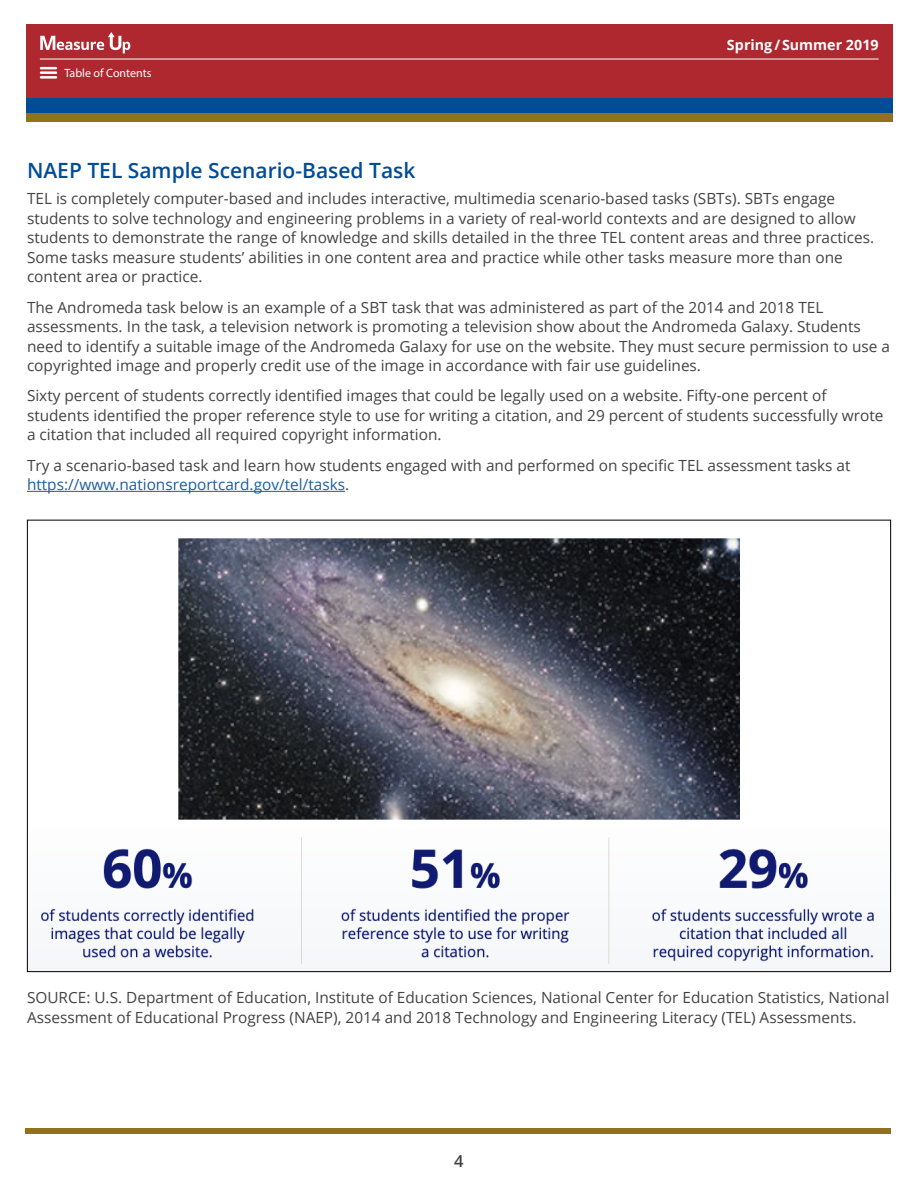
<style>
.page{position:relative;width:918px;height:1188px;background:#fff}
.page>*{position:absolute;margin:0;border:0;box-sizing:border-box;transform-origin:0 0}
.t1{font:600 21px "Open Sans";color:#004c97}
.t2{font:600 16.5px "Open Sans";color:#434244}
.t3{font:15.3px/19.5px "Open Sans";color:#434244}
.t4{font:700 14.25px "Open Sans";letter-spacing:.005em;color:#fff}
.t5{font:12px "Myriad Pro";color:#fff}
.s1{color:#1a5ea1}
</style>
<div class="page">
<div style="left:26px;top:24px;width:866px;height:75px;background:#af272f"></div>
<div style="left:26px;top:99px;width:866px;height:15px;background:#004c97"></div>
<div style="left:26px;top:114px;width:866px;height:8px;background:#90711c"></div>
<hr style="left:40px;top:59px;width:839px;height:1px;background:#fff">
<svg style="left:40px;top:32px;width:90px;height:21px"></svg>
<div style="left:26px;top:1128px;width:865px;height:6px;background:#90711c"></div>
<svg style="left:40px;top:67px;width:17px;height:2px"></svg>
<hr style="left:40px;top:71px;width:17px;height:3px;background:#fff">
<hr style="left:40px;top:76px;width:17px;height:3px;background:#fff">
<hr style="left:27px;top:491px;width:318px;height:1px;background:#1a5ea1">
<img style="left:178px;top:539px;width:562px;height:280px">
<img style="left:41px;top:837px;width:833px;height:127px">
<p class="t5" style="left:64px;top:66px;width:89px">Table of Contents</p>
<p class="t4" style="left:727px;top:35px;width:153px">Spring /Summer 2019</p>
<h2 class="t1" style="left:27px;top:156px;width:390px">NAEP TEL Sample Scenario-Based Task</h2>
<p class="t3" style="left:27px;top:189px;width:849px">TEL is completely computer-based and includes interactive, multimedia scenario-based tasks (SBTs). SBTs engage students to solve technology and engineering problems in a variety of real-world contexts and are designed to allow students to demonstrate the range of knowledge and skills detailed in the three TEL content areas and three practices.<br>Some tasks measure students’ abilities in one content area and practice while other tasks measure more than one content area or practice.</p>
<p class="t3" style="left:27px;top:297px;width:865px">The Andromeda task below is an example of a SBT task that was administered as part of the 2014 and 2018 TEL assessments. In the task, a television network is promoting a television show about the Andromeda Galaxy. Students need to identify a suitable image of the Andromeda Galaxy for use on the website. They must secure permission to use a copyrighted image and properly credit use of the image in accordance with fair use guidelines.</p>
<p class="t3" style="left:27px;top:386px;width:858px">Sixty percent of students correctly identified images that could be legally used on a website. Fifty-one percent of students identified the proper reference style to use for writing a citation, and 29 percent of students successfully wrote a citation that included all required copyright information.</p>
<p class="t3" style="left:27px;top:455px;width:825px">Try a scenario-based task and learn how students engaged with and performed on specific TEL assessment tasks at <span class="s1">https://www.nationsreportcard.gov/tel/tasks</span>.</p>
<p class="t3" style="left:27px;top:987px;width:864px">SOURCE: U.S. Department of Education, Institute of Education Sciences, National Center for Education Statistics, National<br>Assessment of Educational Progress (NAEP), 2014 and 2018 Technology and Engineering Literacy (TEL) Assessments.</p>
<p class="t2" style="left:454px;top:1150px;width:11px">4</p>
</div>
